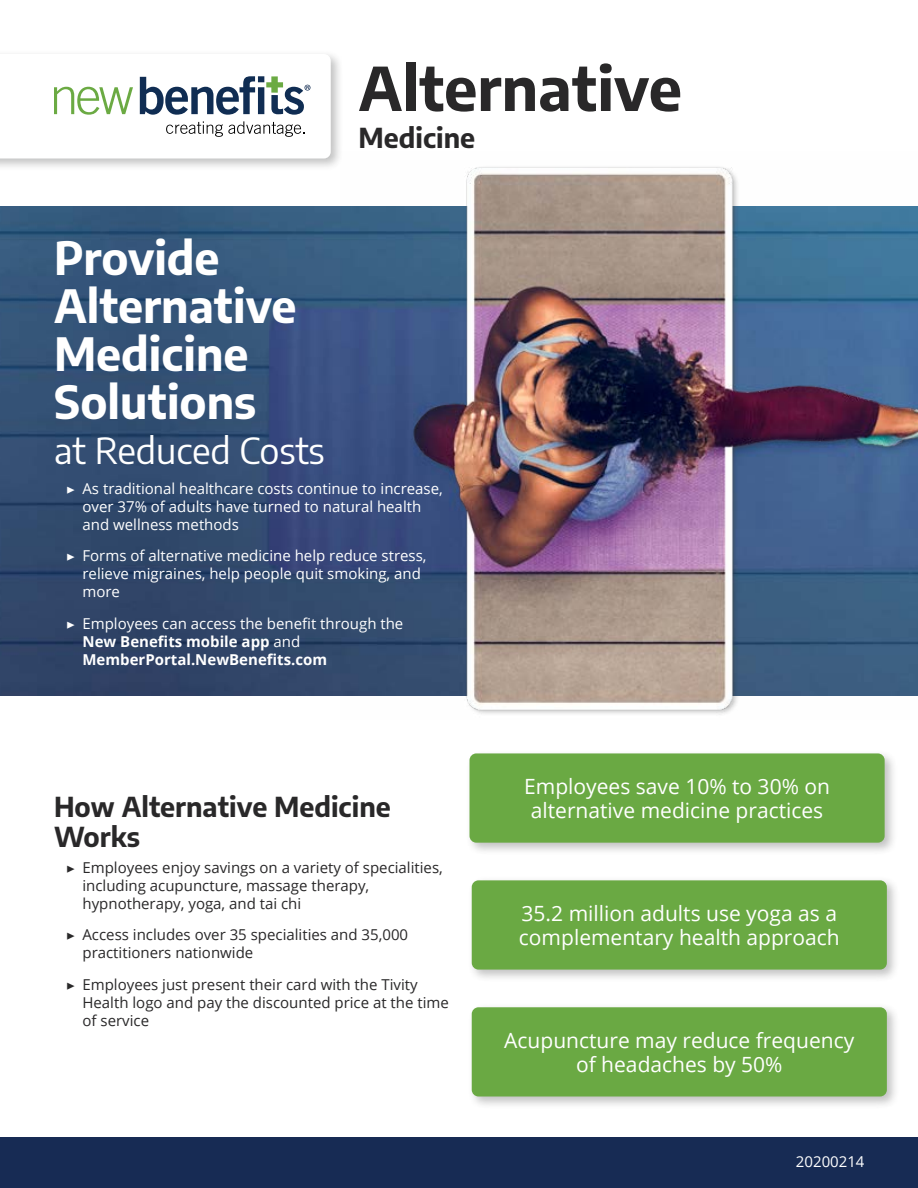
<style>
.page{position:relative;width:918px;height:1188px;background:#fff}
.page>*{position:absolute;margin:0;border:0;box-sizing:border-box;transform-origin:0 0}
.t1{font:700 60px "Encode Sans";color:#292829}
.t2{font:700 45px/48px "Encode Sans";color:#fff}
.t3{font:36px "Encode Sans";color:#fff}
.t4{font:700 27px/30px "Encode Sans";color:#292829}
.t5{font:21px/24px "Open Sans";color:#fff;text-align:center}
.t6{font:15px/18px "Open Sans";color:#292829}
.t7{font:15px/18px "Open Sans";color:#fff}
.t8{font:700 15px/18px "Open Sans";color:#fff}
.s1{font-family:"Minion Pro"}
.s2{font-family:"Minion Pro";font-weight:400}
.s3{font-weight:400}
</style>
<div class="page">
<img style="left:145px;top:206px;width:196px;height:490px">
<div style="left:0;top:1137px;width:918px;height:51px;background:#172b54"></div>
<div style="left:0;top:50px;width:344px;height:121px;background:#313232;opacity:.3"></div>
<svg style="left:0;top:54px;width:331px;height:105px"></svg>
<img style="left:341px;top:152px;width:577px;height:563px">
<img style="left:0;top:206px;width:145px;height:490px">
<div style="left:466px;top:749px;width:432px;height:107px;background:#313232;opacity:.3"></div>
<div style="left:470px;top:753px;width:415px;height:90px;background:#6aa943;border-radius:7px"></div>
<div style="left:468px;top:1003px;width:432px;height:107px;background:#313232;opacity:.3"></div>
<div style="left:472px;top:1007px;width:415px;height:90px;background:#6aa943;border-radius:7px"></div>
<div style="left:468px;top:876px;width:432px;height:107px;background:#313232;opacity:.3"></div>
<div style="left:472px;top:880px;width:415px;height:90px;background:#6aa943;border-radius:7px"></div>
<h1 class="t1" style="left:359px;top:44px;width:325px">Alternative</h1>
<h3 class="t4" style="left:359px;top:121px;width:118px">Medicine</h3>
<h2 class="t2" style="left:54px;top:231px;width:244px">Provide<br>Alternative<br>Medicine<br>Solutions</h2>
<h3 class="t3" style="left:54px;top:426px;width:272px">at Reduced Costs</h3>
<p class="t7" style="left:82px;top:479px;width:362px;text-indent:-16px"><span class="s1">▶</span> As traditional healthcare costs continue to increase, over 37% of adults have turned to natural health and wellness methods</p>
<p class="t7" style="left:82px;top:546px;width:346px;text-indent:-16px"><span class="s1">▶</span> Forms of alternative medicine help reduce stress, relieve migraines, help people quit smoking, and more</p>
<p class="t8" style="left:82px;top:614px;width:322px;text-indent:-16px"><span class="s2">▶</span> <span class="s3">Employees can access the benefit through the<br></span>New Benefits mobile app <span class="s3">and<br></span>MemberPortal.NewBenefits.com</p>
<h3 class="t4" style="left:54px;top:790px;width:338px">How Alternative Medicine<br>Works</h3>
<p class="t6" style="left:82px;top:858px;width:362px;text-indent:-16px"><span class="s1">▶</span> Employees enjoy savings on a variety of specialities, including acupuncture, massage therapy, hypnotherapy, yoga, and tai chi</p>
<p class="t6" style="left:82px;top:925px;width:327px;text-indent:-16px"><span class="s1">▶</span> Access includes over 35 specialities and 35,000 practitioners nationwide</p>
<p class="t6" style="left:82px;top:975px;width:368px;text-indent:-16px"><span class="s1">▶</span> Employees just present their card with the Tivity<br>Health logo and pay the discounted price at the time of service</p>
<h3 class="t5" style="left:524px;top:774px;width:307px">Employees save 10% to 30% on alternative medicine practices</h3>
<h3 class="t5" style="left:519px;top:901px;width:322px;text-align:left">35.2 million adults use yoga as a complementary health approach</h3>
<h3 class="t5" style="left:504px;top:1028px;width:352px">Acupuncture may reduce frequency of headaches by 50%</h3>
<p class="t7" style="left:796px;top:1152px;width:70px">20200214</p>
</div>
